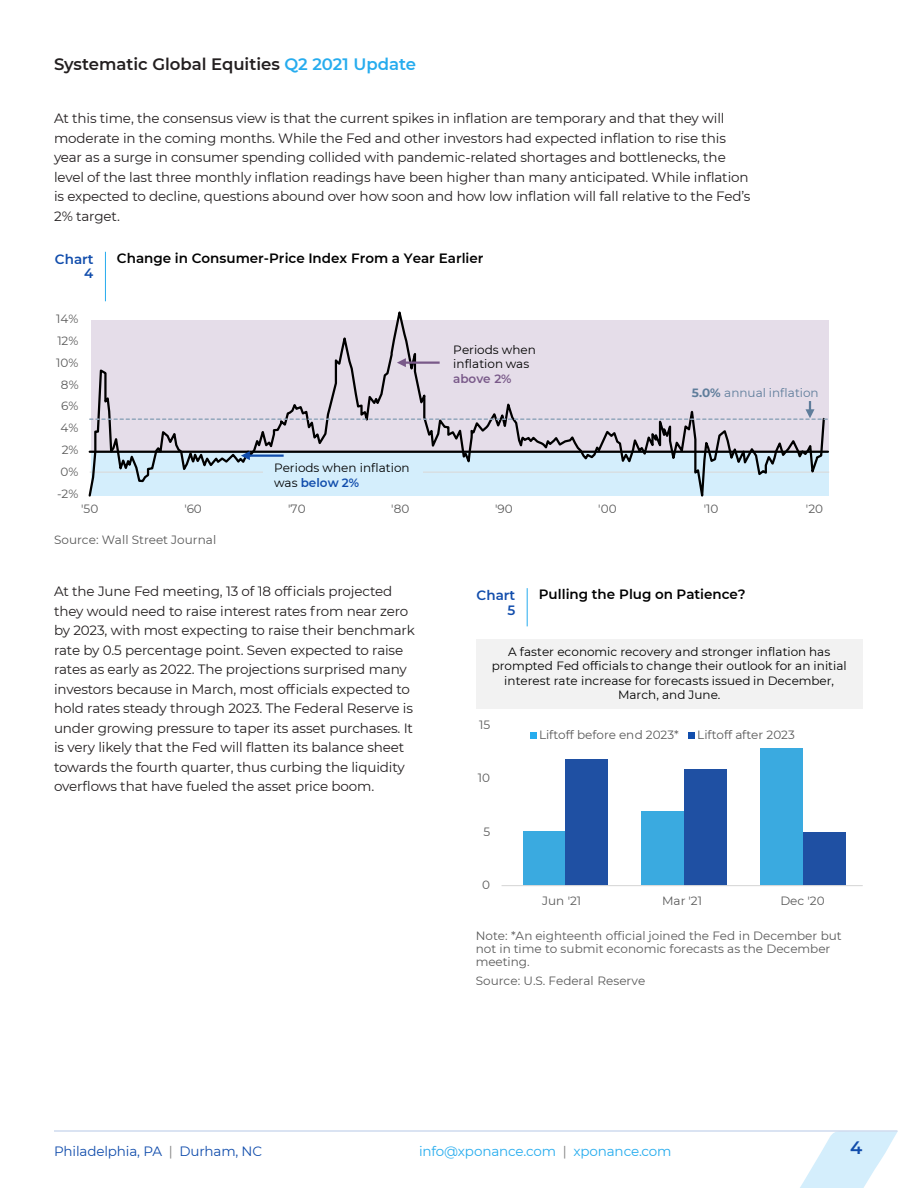
<style>
.page{position:relative;width:918px;height:1188px;background:#fff}
.page>*{position:absolute;margin:0;border:0;box-sizing:border-box;transform-origin:0 0}
.t1{font:600 18px "Montserrat";color:#114dac}
.t2{font:600 16.5px "Montserrat";color:#231f20}
.t3{font:13.5px/19.5px "Montserrat";letter-spacing:-.01em;color:#231f20}
.t4{font:600 13.5px "Montserrat";color:#000}
.t5{font:13.5px "Montserrat";letter-spacing:-.01em;color:#26acee}
.t6{font:13.5px "Montserrat";letter-spacing:-.01em;color:#114dac}
.t7{font:600 13.5px "Montserrat";letter-spacing:.005em;color:#114dac}
.t8{font:12px/13px "Montserrat";color:#595959}
.t9{font:12px/14.4px "Montserrat";color:#000}
.t10{font:12px "Montserrat";letter-spacing:.005em;color:#5f7d9b}
.s1{color:#26acee}
.s2{font-weight:600;color:#114dac}
.s3{font-weight:600;color:#795989}
.s4{font-weight:700}
.s5{color:#808080}
</style>
<div class="page">
<svg style="left:800px;top:1131px;width:98px;height:57px"></svg>
<hr style="left:54px;top:1130px;width:843px;height:2px;background:#cfdbee">
<hr style="left:105px;top:252px;width:1px;height:49px;background:#26acee">
<hr style="left:90px;top:472px;width:739px;height:1px;background:#d9d9d9">
<svg style="left:88px;top:311px;width:738px;height:186px;background:#d9d9e4"></svg>
<hr style="left:90px;top:451px;width:738px;height:2px;background:#000">
<hr style="left:404px;top:362px;width:36px;height:2px;background:#795989">
<svg style="left:397px;top:358px;width:9px;height:9px"></svg>
<div style="left:263px;top:456px;width:160px;height:40px;background:#d4eefc"></div>
<svg style="left:90px;top:401px;width:738px;height:19px;background:#d7d1dd"></svg>
<hr style="left:248px;top:455px;width:36px;height:2px;background:#114dac">
<svg style="left:241px;top:451px;width:9px;height:9px"></svg>
<div style="left:523px;top:831px;width:43px;height:54px;background:#3aaae0"></div>
<div style="left:566px;top:759px;width:42px;height:126px;background:#1f50a3"></div>
<div style="left:684px;top:769px;width:43px;height:116px;background:#1f50a3"></div>
<div style="left:803px;top:832px;width:43px;height:53px;background:#1f50a3"></div>
<div style="left:641px;top:812px;width:43px;height:73px;background:#3aaae0"></div>
<div style="left:760px;top:748px;width:43px;height:137px;background:#3aaae0"></div>
<hr style="left:502px;top:885px;width:360px;height:1px;background:#d9d9d9">
<div style="left:530px;top:732px;width:6px;height:7px;background:#26acee"></div>
<div style="left:688px;top:732px;width:7px;height:7px;background:#114dac"></div>
<hr style="left:527px;top:588px;width:1px;height:38px;background:#26acee">
<div style="left:476px;top:639px;width:386px;height:69px;background:#f2f2f2"></div>
<p class="t2" style="left:54px;top:52px;width:364px">Systematic Global Equities <span class="s1">Q2 2021 Update</span></p>
<p class="t3" style="left:54px;top:108px;width:698px">At this time, the consensus view is that the current spikes in inflation are temporary and that they will moderate in the coming months. While the Fed and other investors had expected inflation to rise this year as a surge in consumer spending collided with pandemic-related shortages and bottlenecks, the level of the last three monthly inflation readings have been higher than many anticipated. While inflation is expected to decline, questions abound over how soon and how low inflation will fall relative to the Fed’s 2% target.</p>
<p class="t4" style="left:117px;top:248px;width:368px">Change in Consumer-Price Index From a Year Earlier</p>
<p class="t7" style="left:84px;top:264px;width:11px">4</p>
<p class="t7" style="left:55px;top:249px;width:40px">Chart</p>
<p class="t8" style="left:56px;top:312px;width:24px">14%</p>
<p class="t8" style="left:57px;top:334px;width:23px">12%</p>
<p class="t8" style="left:56px;top:356px;width:24px">10%</p>
<p class="t8" style="left:61px;top:377px;width:19px">8%</p>
<p class="t8" style="left:61px;top:399px;width:19px">6%</p>
<p class="t8" style="left:61px;top:421px;width:19px">4%</p>
<p class="t8" style="left:62px;top:443px;width:18px">2%</p>
<p class="t8" style="left:61px;top:465px;width:19px">0%</p>
<p class="t8" style="left:57px;top:487px;width:23px">-2%</p>
<p class="t9" style="left:274px;top:461px;width:137px">Periods when inflation was <span class="s2">below 2%</span></p>
<p class="t9" style="left:453px;top:342px;width:84px">Periods when inflation was <span class="s3">above 2%</span></p>
<p class="t10" style="left:692px;top:384px;width:128px"><span class="s4">5.0%</span> annual inflation</p>
<p class="t8" style="left:81px;top:502px;width:19px">'50</p>
<p class="t8" style="left:184px;top:502px;width:19px">'60</p>
<p class="t8" style="left:288px;top:502px;width:19px">'70</p>
<p class="t8" style="left:391px;top:502px;width:20px">'80</p>
<p class="t8" style="left:495px;top:502px;width:19px">'90</p>
<p class="t8" style="left:598px;top:502px;width:20px">'00</p>
<p class="t8" style="left:704px;top:502px;width:16px">'10</p>
<p class="t8" style="left:806px;top:502px;width:19px">'20</p>
<p class="t8" style="left:54px;top:533px;width:164px">Source: Wall Street Journal</p>
<p class="t3" style="left:54px;top:581px;width:362px">At the June Fed meeting, 13 of 18 officials projected they would need to raise interest rates from near zero by 2023, with most expecting to raise their benchmark rate by 0.5 percentage point. Seven expected to raise rates as early as 2022. The projections surprised many investors because in March, most officials expected to hold rates steady through 2023. The Federal Reserve is under growing pressure to taper its asset purchases. It is very likely that the Fed will flatten its balance sheet towards the fourth quarter, thus curbing the liquidity overflows that have fueled the asset price boom.</p>
<p class="t7" style="left:477px;top:586px;width:40px">Chart</p>
<p class="t7" style="left:508px;top:600px;width:9px">5</p>
<p class="t4" style="left:539px;top:585px;width:209px">Pulling the Plug on Patience?</p>
<p class="t9" style="left:492px;top:644px;width:357px;text-align:center">A faster economic recovery and stronger inflation has prompted Fed officials to change their outlook for an initial interest rate increase for forecasts issued in December, March, and June.</p>
<p class="t8" style="left:479px;top:718px;width:12px">15</p>
<p class="t8" style="left:478px;top:771px;width:14px">10</p>
<p class="t8" style="left:483px;top:825px;width:8px">5</p>
<p class="t8" style="left:482px;top:878px;width:9px">0</p>
<p class="t8" style="left:539px;top:728px;width:141px">Liftoff before end 2023*</p>
<p class="t8" style="left:697px;top:728px;width:99px">Liftoff after 2023</p>
<p class="t8" style="left:542px;top:894px;width:40px">Jun '21</p>
<p class="t8" style="left:662px;top:894px;width:42px">Mar '21</p>
<p class="t8" style="left:780px;top:894px;width:46px">Dec '20</p>
<p class="t8" style="left:476px;top:928px;width:368px">Note: *An eighteenth official joined the Fed in December but not in time to submit economic forecasts as the December meeting.</p>
<p class="t8" style="left:476px;top:973px;width:171px">Source: U.S. Federal Reserve</p>
<p class="t6" style="left:54px;top:1142px;width:210px">Philadelphia, PA <span class="s5">|</span> Durham, NC</p>
<p class="t5" style="left:419px;top:1142px;width:254px">info@xponance.com <span class="s5">|</span> xponance.com</p>
<h1 class="t1" style="left:850px;top:1135px;width:14px">4</h1>
</div>
